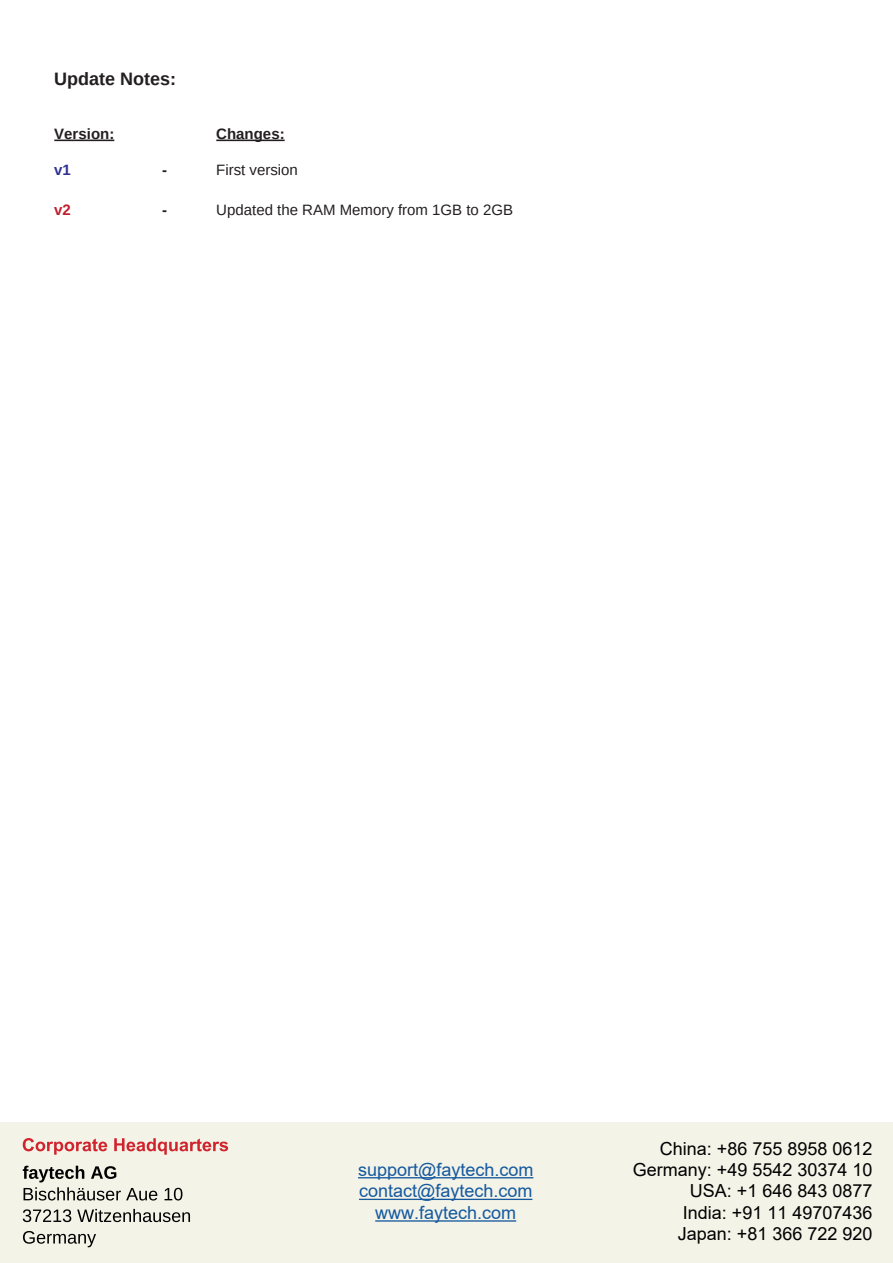
<style>
.page{position:relative;width:893px;height:1263px;background:#fff}
.page>*{position:absolute;margin:0;border:0;box-sizing:border-box;transform-origin:0 0}
.t1{font:18px/21.5px "Arial";color:#000;text-align:right}
.t2{font:18px/21.6px "Arial";color:#15599f;text-align:center}
.t3{font:700 18px "Arimo";color:#231f20}
.t4{font:15px "Arimo";color:#231f20}
.t5{font:700 15px "Arimo";color:#231f20}
.t6{font:700 15px "Arimo";color:#2e3191}
.t7{font:700 15px "Arimo";color:#be1e2d}
</style>
<div class="page">
<hr style="left:54px;top:140px;width:60px;height:1px;background:#231f20">
<hr style="left:216px;top:140px;width:69px;height:1px;background:#231f20">
<div style="left:0;top:1122px;width:893px;height:141px;background:#f3f3e8"></div>
<svg style="left:23px;top:1138px;width:84px;height:17px"></svg>
<svg style="left:114px;top:1138px;width:114px;height:17px"></svg>
<svg style="left:23px;top:1166px;width:134px;height:34px"></svg>
<svg style="left:165px;top:1188px;width:17px;height:12px"></svg>
<svg style="left:23px;top:1209px;width:48px;height:13px"></svg>
<svg style="left:77px;top:1209px;width:113px;height:13px"></svg>
<svg style="left:23px;top:1231px;width:73px;height:16px"></svg>
<hr style="left:358px;top:1177px;width:175px;height:1px;background:#15599f">
<hr style="left:359px;top:1199px;width:173px;height:1px;background:#15599f">
<hr style="left:375px;top:1220px;width:141px;height:1px;background:#15599f">
<p class="t3" style="left:54px;top:66px;width:124px">Update Notes:</p>
<p class="t5" style="left:54px;top:123px;width:62px">Version:</p>
<p class="t5" style="left:216px;top:123px;width:70px">Changes:</p>
<p class="t6" style="left:54px;top:159px;width:18px">v1</p>
<p class="t5" style="left:162px;top:159px;width:6px">-</p>
<p class="t4" style="left:216px;top:160px;width:83px">First version</p>
<p class="t7" style="left:54px;top:199px;width:18px">v2</p>
<p class="t5" style="left:162px;top:199px;width:6px">-</p>
<p class="t4" style="left:216px;top:200px;width:298px">Updated the RAM Memory from 1GB to 2GB</p>
<p class="t2" style="left:358px;top:1158px;width:177px">support@faytech.com contact@faytech.com www.faytech.com</p>
<p class="t1" style="left:660px;top:1137px;width:214px">China: +86 755 8958 0612</p>
<p class="t1" style="left:633px;top:1159px;width:241px">Germany: +49 5542 30374 10<br>USA: +1 646 843 0877</p>
<p class="t1" style="left:678px;top:1223px;width:196px">Japan: +81 366 722 920</p>
<p class="t1" style="left:683px;top:1202px;width:191px">India: +91 11 49707436</p>
</div>
